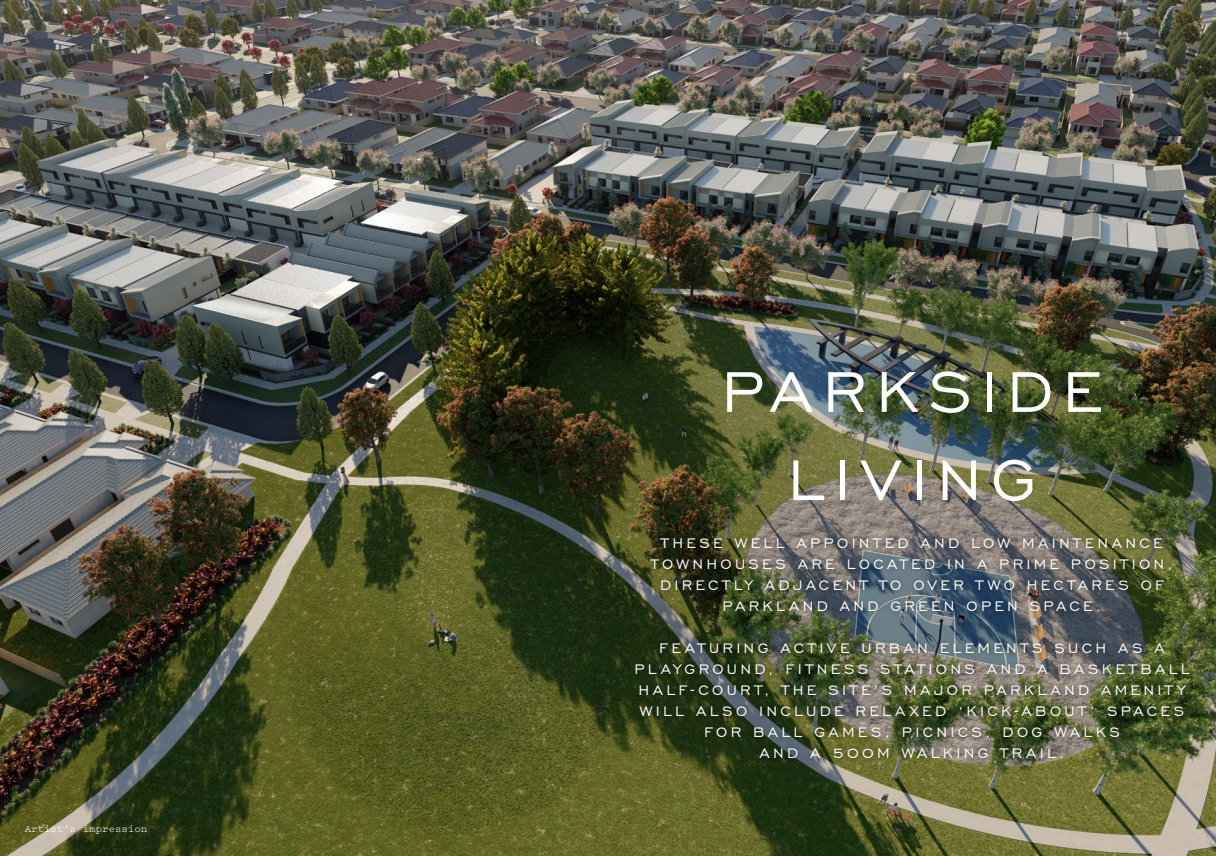
<style>
.page{position:relative;width:1216px;height:856px;background:#fff}
.page>*{position:absolute;margin:0;border:0;box-sizing:border-box;transform-origin:0 0}
.t1{font:73.5px/88.2px "Engravers Gothic BT";letter-spacing:.125em;color:#fff;text-align:center}
.t2{font:17.5px/21px "Engravers Gothic BT";letter-spacing:.19em;color:#fff}
.t3{font:10.5px "Pitch";color:#fff}
</style>
<div class="page">
<img style="left:0;top:0;width:1215px;height:856px">
<div style="left:630px;top:533px;width:564px;height:230px;background:#000;opacity:.45"></div>
<p class="t3" style="left:25px;top:821px;width:124px">Artist’s impression</p>
<h1 class="t1" style="left:721px;top:346px;width:382px">Parkside living</h1>
<p class="t2" style="left:661px;top:532px;width:108px">These well</p>
<p class="t2" style="left:796px;top:532px;width:19px">app</p>
<p class="t2" style="left:837px;top:532px;width:327px">ointed and low m aintenance</p>
<p class="t2" style="left:651px;top:553px;width:523px">townhouses are located in a prim e p osition,</p>
<p class="t2" style="left:660px;top:574px;width:79px">direc tly</p>
<p class="t2" style="left:722px;top:574px;width:442px;text-indent:42px">adjacent to over two hectares of parkl and and green open space.</p>
<p class="t2" style="left:659px;top:637px;width:507px">Featuring active urban elem ents such as a</p>
<p class="t2" style="left:638px;top:658px;width:550px;text-indent:22px">ayground, fitness stations and a basketball half -court, the site’s m ajor parkl and am enity will</p>
<p class="t2" style="left:634px;top:658px;width:6px">pl</p>
<p class="t2" style="left:704px;top:700px;width:481px;text-indent:-8px">al so incl ude rel axed ‘kick-about’ spaces for ball</p>
<p class="t2" style="left:759px;top:721px;width:362px;text-indent:55px">gam es, picnics, dog walks and a 500m walking trail.</p>
</div>
